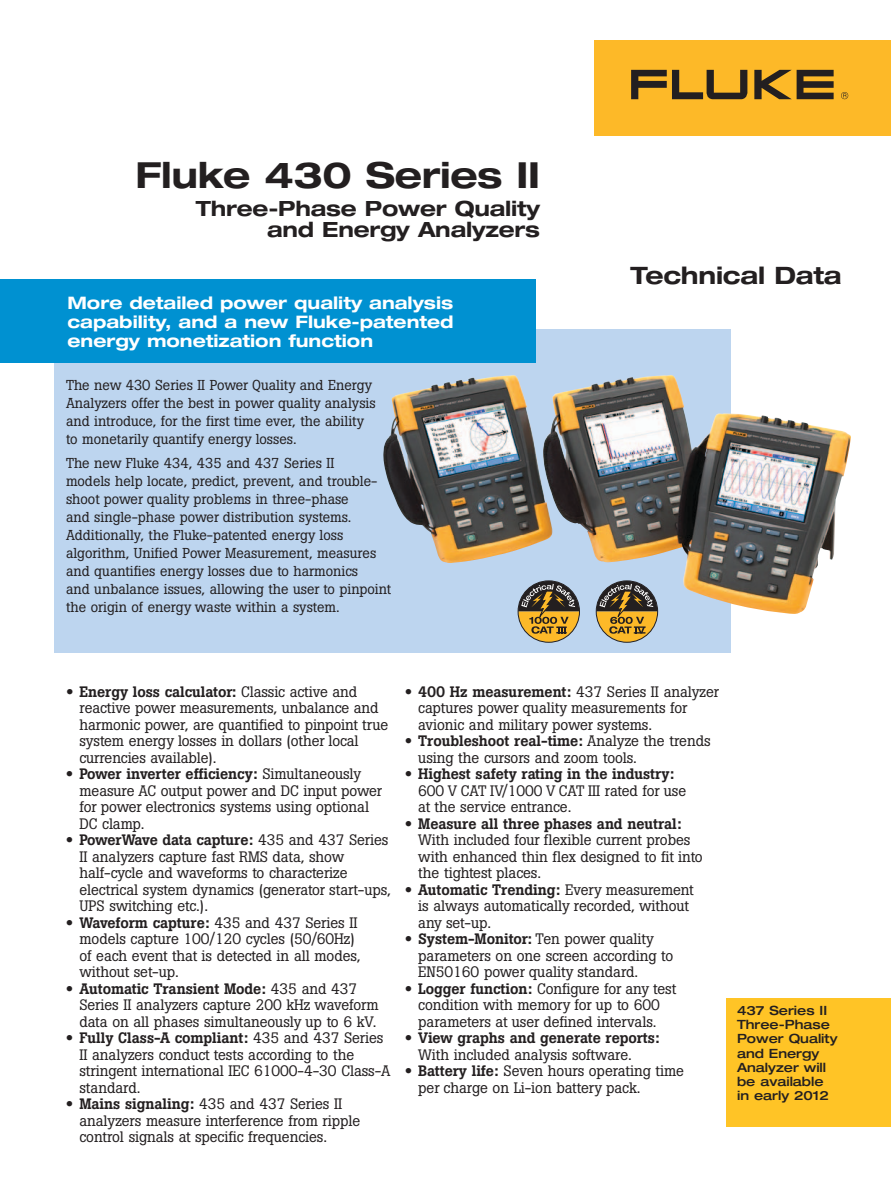
<style>
.page{position:relative;width:891px;height:1188px;background:#fff}
.page>*{position:absolute;margin:0;border:0;box-sizing:border-box;transform-origin:0 0}
.t1{font:700 expanded 36px "Helvetica Neue LT Std";letter-spacing:-.01em;color:#231f20}
.t2{font:700 expanded 24px "Helvetica Neue LT Std";letter-spacing:-.01em;color:#231f20}
.t3{font:700 expanded 21px/21px "Helvetica Neue LT Std";letter-spacing:-.01em;color:#231f20;text-align:right}
.t4{font:700 expanded 17.25px/18.8px "Helvetica Neue LT Std";color:#fff;text-align:justify}
.t5{font:15px/16.5px "Boton Pro";letter-spacing:-.005em;color:#231f20}
.t6{font:500 15px/16.5px "Boton Pro";letter-spacing:-.005em;color:#231f20}
.t7{font:14.25px/18px "Boton Pro";color:#231f20}
.t8{font:500 expanded 12.75px/14.2px "Helvetica Neue LT Std";color:#231f20}
.s1{font-family:"Helvetica Neue LT Std";font-weight:700;font-stretch:expanded}
.s2{font-weight:500}
.s3{font-weight:400}
</style>
<div class="page">
<div style="left:726px;top:998px;width:165px;height:128px;background:#ffc426"></div>
<svg style="left:54px;top:330px;width:676px;height:323px;background:#b2c5d9"></svg>
<div style="left:0;top:279px;width:536px;height:84px;background:#0091d1"></div>
<div style="left:594px;top:40px;width:297px;height:96px;background:#fdb928"></div>
<svg style="left:754px;top:70px;width:80px;height:29px"></svg>
<svg style="left:631px;top:70px;width:117px;height:29px"></svg>
<svg style="left:841px;top:92px;width:7px;height:7px"></svg>
<svg style="left:596px;top:614px;width:61px;height:28px;background:#c4a04e"></svg>
<svg style="left:518px;top:581px;width:61px;height:61px;background:#a88e55"></svg>
<img style="left:542px;top:375px;width:309px;height:239px">
<h1 class="t1" style="left:135px;top:152px;width:406px">Fluke 430 Series II</h1>
<h3 class="t3" style="left:196px;top:197px;width:346px">Three-Phase Power Quality and Energy Analyzers</h3>
<p class="t4" style="left:68px;top:293px;width:388px">More detailed power quality analysis capability, and a new Fluke-patented energy monetization function</p>
<p class="t7" style="left:66px;top:376px;width:311px">The new 430 Series II Power Quality and Energy Analyzers offer the best in power quality analysis and introduce, for the first time ever, the ability to monetarily quantify energy losses.</p>
<p class="t7" style="left:66px;top:454px;width:327px">The new Fluke 434, 435 and 437 Series II<br>models help locate, predict, prevent, and trouble&shy;shoot power quality problems in three-phase<br>and single-phase power distribution systems.<br>Additionally, the Fluke-patented energy loss algorithm, Unified Power Measurement, measures and quantifies energy losses due to harmonics<br>and unbalance issues, allowing the user to pinpoint the origin of energy waste within a system.</p>
<h2 class="t2" style="left:631px;top:261px;width:213px">Technical Data</h2>
<p class="t5" style="left:79px;top:683px;width:310px;text-indent:-13px"><span class="s1">•</span> <span class="s2">Energy loss calculator:</span> Classic active and reactive power measurements, unbalance and harmonic power, are quantified to pinpoint true system energy losses in dollars (other local currencies available).</p>
<p class="t5" style="left:79px;top:766px;width:304px;text-indent:-14px"><span class="s1">•</span> <span class="s2">Power inverter efficiency:</span> Simultaneously measure AC output power and DC input power for power electronics systems using optional DC clamp.</p>
<p class="t5" style="left:79px;top:832px;width:313px;text-indent:-14px"><span class="s1">•</span> <span class="s2">PowerWave data capture:</span> 435 and 437 Series II analyzers capture fast RMS data, show half-cycle and waveforms to characterize electrical system dynamics (generator start-ups, UPS switching etc.).</p>
<p class="t5" style="left:79px;top:914px;width:283px;text-indent:-14px"><span class="s1">•</span> <span class="s2">Waveform capture:</span> 435 and 437 Series II models capture 100/120 cycles (50/60Hz) of each event that is detected in all modes, without set-up.</p>
<p class="t5" style="left:79px;top:980px;width:301px;text-indent:-14px"><span class="s1">•</span> <span class="s2">Automatic Transient Mode:</span> 435 and 437<br>Series II analyzers capture 200 kHz waveform data on all phases simultaneously up to 6 kV.</p>
<p class="t5" style="left:79px;top:1030px;width:313px;text-indent:-14px"><span class="s1">•</span> <span class="s2">Fully Class-A compliant:</span> 435 and 437 Series II analyzers conduct tests according to the stringent international IEC 61000-4-30 Class-A standard.</p>
<p class="t5" style="left:79px;top:1096px;width:282px;text-indent:-14px"><span class="s1">•</span> <span class="s2">Mains signaling:</span> 435 and 437 Series II analyzers measure interference from ripple control signals at specific frequencies.</p>
<p class="t5" style="left:418px;top:683px;width:302px;text-indent:-14px"><span class="s1">•</span> <span class="s2">400 Hz measurement:</span> 437 Series II analyzer captures power quality measurements for avionic and military power systems.</p>
<p class="t5" style="left:418px;top:733px;width:294px;text-indent:-14px"><span class="s1">•</span> <span class="s2">Troubleshoot real-time:</span> Analyze the trends using the cursors and zoom tools.</p>
<p class="t5" style="left:418px;top:766px;width:269px;text-indent:-14px"><span class="s1">•</span> <span class="s2">Highest safety rating in the industry:<br></span>600 V CAT IV/1000 V CAT III rated for use at the service entrance.</p>
<p class="t5" style="left:418px;top:815px;width:286px;text-indent:-14px"><span class="s1">•</span> <span class="s2">Measure all three phases and neutral:<br></span>With included four flexible current probes with enhanced thin flex designed to fit into the tightest places.</p>
<p class="t5" style="left:418px;top:881px;width:277px;text-indent:-14px"><span class="s1">•</span> <span class="s2">Automatic Trending:</span> Every measurement is always automatically recorded, without any set-up.</p>
<p class="t5" style="left:418px;top:931px;width:256px;text-indent:-14px"><span class="s1">•</span> <span class="s2">System-Monitor:</span> Ten power quality parameters on one screen according to<br>EN50160 power quality standard.</p>
<p class="t5" style="left:405px;top:980px;width:273px;text-align:center"><span class="s1">•</span> <span class="s2">Logger function:</span> Configure for any test condition with memory for up to 600 parameters at user defined intervals.</p>
<p class="t6" style="left:418px;top:1030px;width:243px;text-indent:-14px"><span class="s1">•</span> View graphs and generate reports:<br><span class="s3">With included analysis software.</span></p>
<p class="t5" style="left:418px;top:1063px;width:267px;text-indent:-13px"><span class="s1">•</span> <span class="s2">Battery life:</span> Seven hours operating time per charge on Li-ion battery pack.</p>
<p class="t8" style="left:737px;top:1003px;width:102px">437 Series II<br>Three-Phase<br>Power Quality and Energy<br>Analyzer will be available in early 2012</p>
</div>
